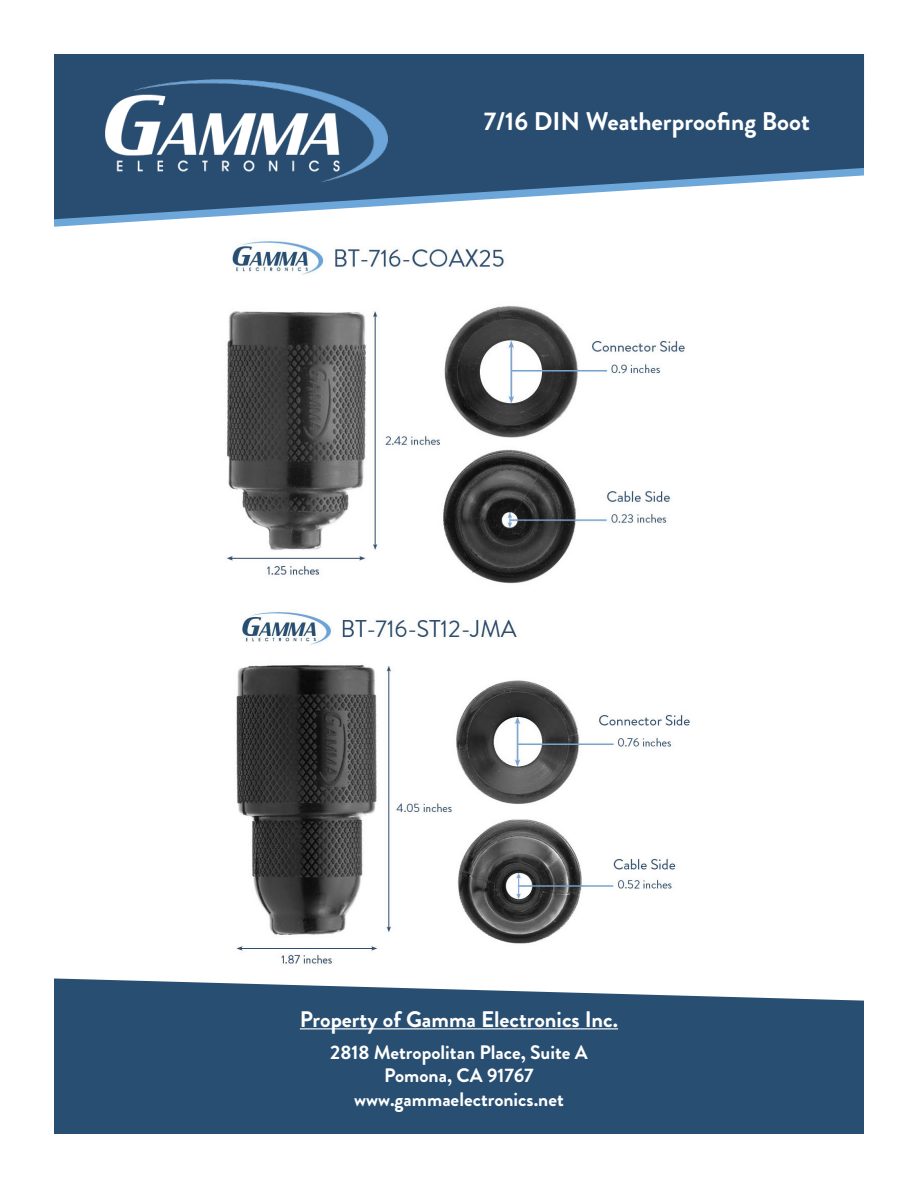
<style>
.page{position:relative;width:918px;height:1188px;background:#fff}
.page>*{position:absolute;margin:0;border:0;box-sizing:border-box;transform-origin:0 0}
.t1{font:700 25.5px "Brandon Grotesque";color:#fff}
.t2{font:700 22.5px "Brandon Grotesque";color:#fff}
.t3{font:700 19.5px/23.4px "Brandon Grotesque";color:#fff;text-align:center}
</style>
<div class="page">
<svg style="left:54px;top:54px;width:810px;height:165px;fill:#294d70"></svg>
<img style="left:54px;top:54px;width:378px;height:132px">
<img style="left:226px;top:241px;width:460px;height:343px">
<img style="left:236px;top:611px;width:454px;height:354px">
<svg style="left:54px;top:978px;width:810px;height:156px;background:#385b7b"></svg>
<hr style="left:300px;top:1028px;width:318px;height:1px;background:#fff">
<h1 class="t1" style="left:484px;top:111px;width:328px">7/16 DIN Weatherproofing Boot</h1>
<p class="t2" style="left:300px;top:1011px;width:320px">Property of Gamma Electronics Inc.</p>
<p class="t3" style="left:330px;top:1043px;width:259px">2818 Metropolitan Place, Suite A<br>Pomona, CA 91767 www.gammaelectronics.net</p>
</div>
